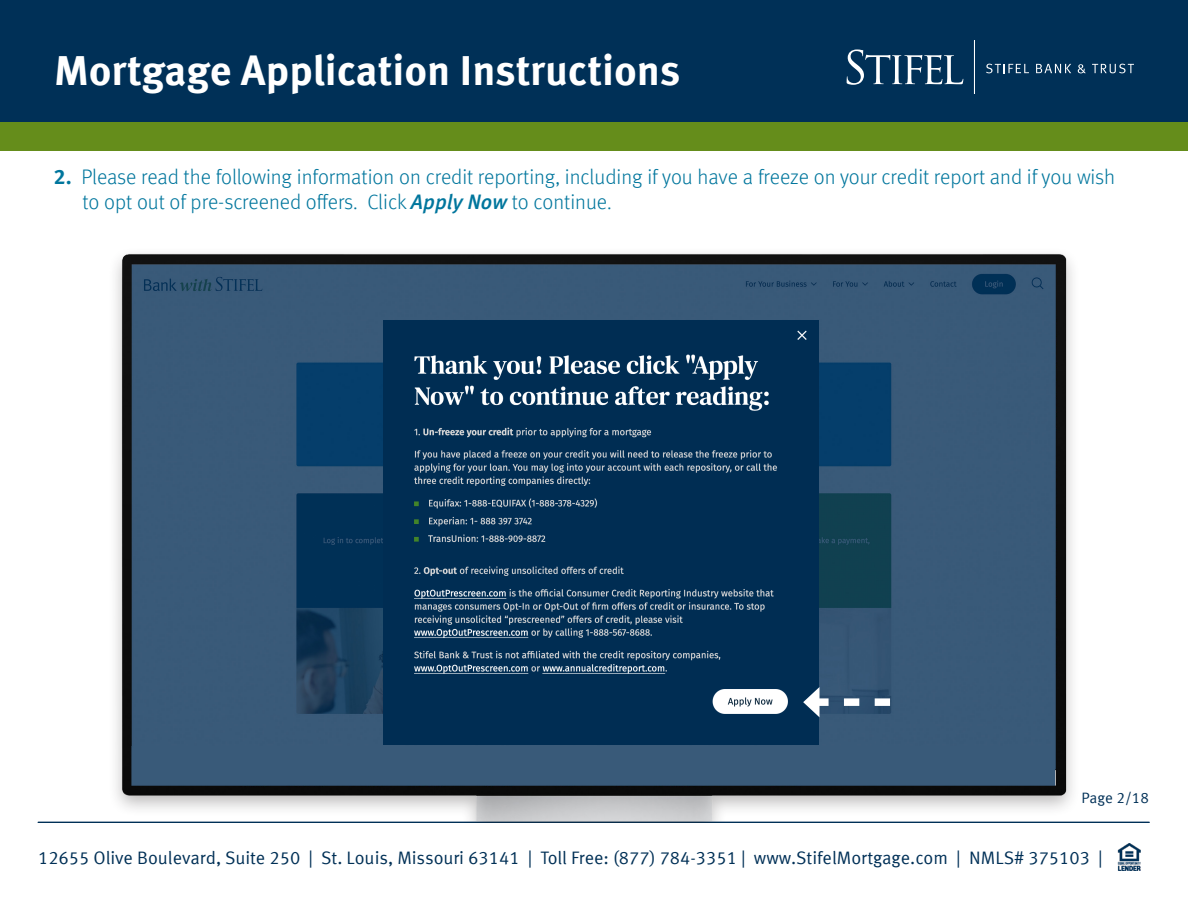
<style>
.page{position:relative;width:1188px;height:918px;background:#fff}
.page>*{position:absolute;margin:0;border:0;box-sizing:border-box;transform-origin:0 0}
.t1{font:700 42px "Meta Offc";color:#fff}
.t2{font:300 21px/25.2px "Meta Offc";color:#00769d}
.t3{font:18px "Meta Offc Norm";color:#003056}
.t4{font:15px "Meta Offc Norm";color:#003057}
.s1{font-weight:700}
.s2{font-weight:500;font-style:italic}
.s3{color:#003057}
</style>
<div class="page">
<div style="left:0;top:0;width:1188px;height:122px;background:#003057"></div>
<div style="left:0;top:122px;width:1188px;height:28px;background:#658d1b"></div>
<svg style="left:847px;top:49px;width:116px;height:36px"></svg>
<svg style="left:986px;top:64px;width:43px;height:9px"></svg>
<svg style="left:1036px;top:64px;width:35px;height:9px"></svg>
<svg style="left:1078px;top:64px;width:8px;height:9px"></svg>
<svg style="left:1092px;top:64px;width:42px;height:9px"></svg>
<hr style="left:974px;top:40px;width:1px;height:54px;background:#fff">
<img style="left:1117px;top:843px;width:24px;height:28px">
<hr style="left:38px;top:822px;width:1111px;height:1px;background:#003057">
<div style="left:107px;top:246px;width:973px;height:597px;background:#231f20;opacity:.3"></div>
<img style="left:117px;top:247px;width:954px;height:574px">
<div style="left:0;top:823px;width:1188px;height:20px;background:#fff"></div>
<img style="left:383px;top:320px;width:436px;height:425px">
<svg style="left:803px;top:687px;width:87px;height:30px"></svg>
<h1 class="t1" style="left:54px;top:45px;width:628px">Mortgage Application Instructions</h1>
<p class="t2" style="left:82px;top:164px;width:1034px;text-indent:-28px"><span class="s1">2.</span> Please read the following information on credit reporting, including if you have a freeze on your credit report and if you wish to opt out of pre-screened offers. Click <span class="s2">Apply Now</span> to continue.</p>
<p class="t4" style="left:1082px;top:790px;width:69px">Page 2/18</p>
<p class="t3" style="left:38px;top:847px;width:1066px">12655 Olive Boulevard, Suite 250 | St. Louis, Missouri 63141 | Toll Free: (877) 784-3351 | <span class="s3">www.StifelMortgage.com | NMLS# 375103 |</span></p>
</div>
